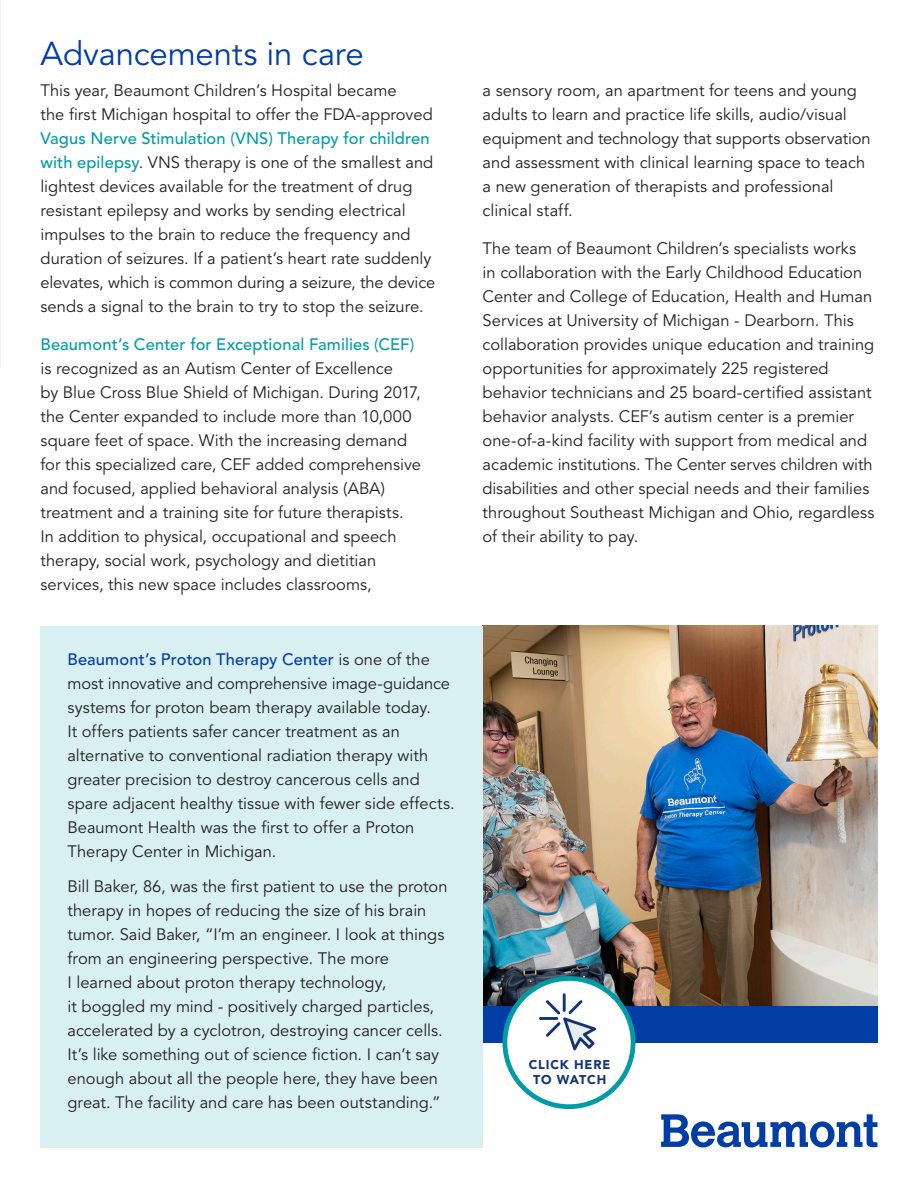
<style>
.page{position:relative;width:918px;height:1188px;background:#fff}
.page>*{position:absolute;margin:0;border:0;box-sizing:border-box;transform-origin:0 0}
.t1{font:33px "Avenir LT Std";letter-spacing:-.005em;color:#003da5}
.t2{font:16.5px/24px "Avenir LT Std";color:#231f20}
.t3{font:900 12.6px/15px "Avenir LT Std";letter-spacing:.065em;color:#143373;text-align:center}
.s1{font-weight:500;color:#009ca6}
.s2{font-weight:500;color:#003da5}
</style>
<div class="page">
<img style="left:483px;top:626px;width:395px;height:381px">
<div style="left:40px;top:626px;width:443px;height:522px;background:#d9f0f2"></div>
<div style="left:483px;top:1007px;width:395px;height:36px;background:#003da5"></div>
<div style="left:505px;top:978px;width:128px;height:129px;background:#fff;border-radius:50%"></div>
<div style="left:503px;top:976px;width:132px;height:133px;border:5px solid #009ca6;border-radius:50%"></div>
<hr style="left:563px;top:993px;width:3px;height:19px;background:#143373">
<hr style="left:539px;top:1017px;width:19px;height:3px;background:#143373">
<svg style="left:546px;top:1000px;width:50px;height:51px"></svg>
<svg style="left:661px;top:1114px;width:217px;height:34px"></svg>
<img style="left:0;top:0;width:1px;height:368px">
<p class="t1" style="left:40px;top:35px;width:325px">Advancements in care</p>
<p class="t2" style="left:40px;top:79px;width:396px">This year, Beaumont Children’s Hospital became<br>the first Michigan hospital to offer the FDA-approved <span class="s1">Vagus Nerve Stimulation (VNS) Therapy for children with epilepsy</span>. VNS therapy is one of the smallest and lightest devices available for the treatment of drug resistant epilepsy and works by sending electrical impulses to the brain to reduce the frequency and duration of seizures. If a patient’s heart rate suddenly elevates, which is common during a seizure, the device sends a signal to the brain to try to stop the seizure.</p>
<p class="t2" style="left:40px;top:332px;width:382px"><span class="s1">Beaumont’s Center for Exceptional Families (CEF) </span>is recognized as an Autism Center of Excellence<br>by Blue Cross Blue Shield of Michigan. During 2017, the Center expanded to include more than 10,000 square feet of space. With the increasing demand for this specialized care, CEF added comprehensive and focused, applied behavioral analysis (ABA) treatment and a training site for future therapists.<br>In addition to physical, occupational and speech therapy, social work, psychology and dietitian services, this new space includes classrooms,</p>
<p class="t2" style="left:68px;top:648px;width:389px"><span class="s2">Beaumont’s Proton Therapy Center</span> is one of the most innovative and comprehensive image-guidance systems for proton beam therapy available today.<br>It offers patients safer cancer treatment as an alternative to conventional radiation therapy with greater precision to destroy cancerous cells and spare adjacent healthy tissue with fewer side effects.<br>Beaumont Health was the first to offer a Proton Therapy Center in Michigan.</p>
<p class="t2" style="left:68px;top:875px;width:382px">Bill Baker, 86, was the first patient to use the proton therapy in hopes of reducing the size of his brain tumor. Said Baker, “I’m an engineer. I look at things from an engineering perspective. The more<br>I learned about proton therapy technology,<br>it boggled my mind - positively charged particles, accelerated by a cyclotron, destroying cancer cells.<br>It’s like something out of science fiction. I can’t say enough about all the people here, they have been great. The facility and care has been outstanding.”</p>
<p class="t2" style="left:483px;top:79px;width:390px">a sensory room, an apartment for teens and young adults to learn and practice life skills, audio/visual equipment and technology that supports observation and assessment with clinical learning space to teach a new generation of therapists and professional clinical staff.</p>
<p class="t2" style="left:483px;top:236px;width:393px">The team of Beaumont Children’s specialists works<br>in collaboration with the Early Childhood Education Center and College of Education, Health and Human Services at University of Michigan - Dearborn. This collaboration provides unique education and training opportunities for approximately 225 registered behavior technicians and 25 board-certified assistant behavior analysts. CEF’s autism center is a premier one-of-a-kind facility with support from medical and academic institutions. The Center serves children with disabilities and other special needs and their families throughout Southeast Michigan and Ohio, regardless of their ability to pay.</p>
<p class="t3" style="left:529px;top:1057px;width:83px">CLICK HERE<br>TO WATCH</p>
</div>
